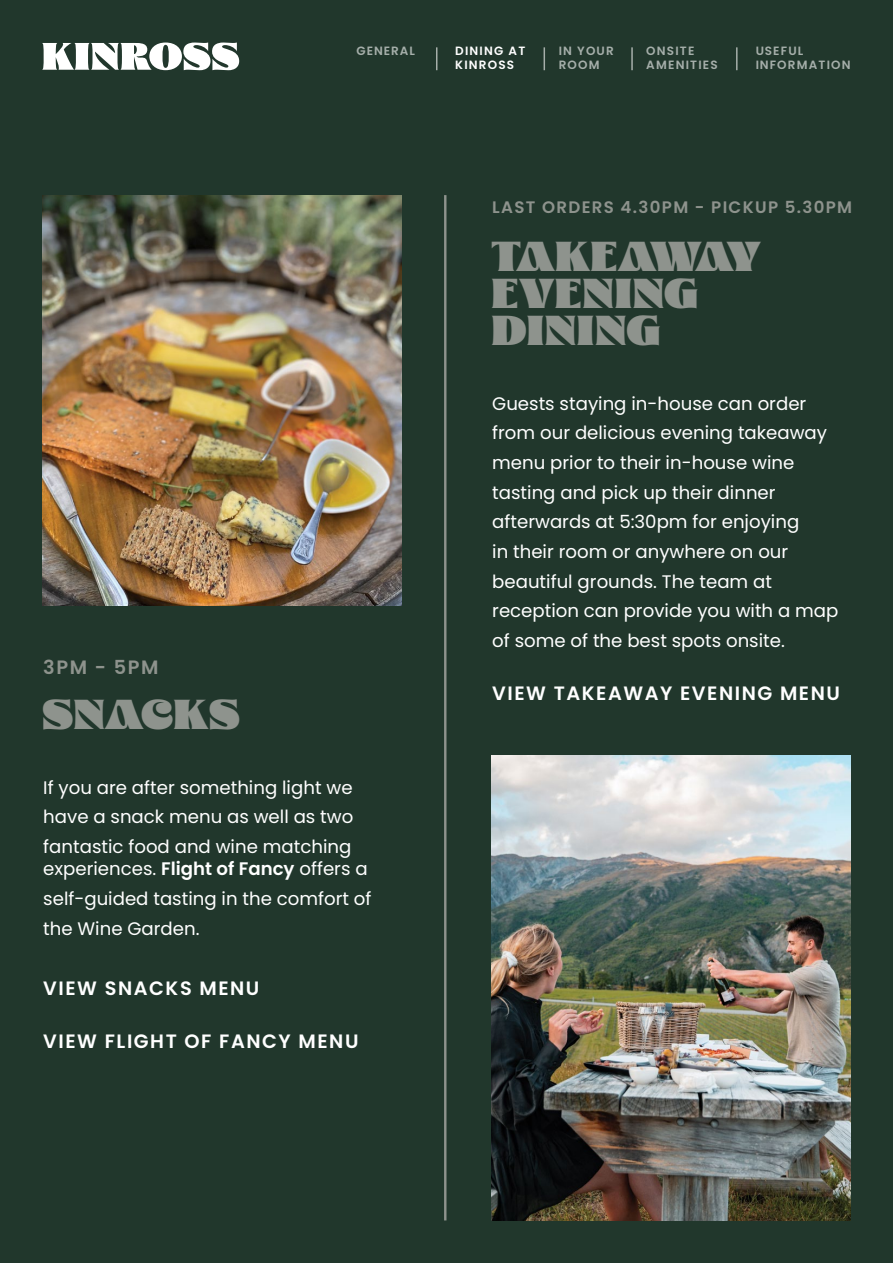
<style>
.page{position:relative;width:893px;height:1263px;background:#21372c}
.page>*{position:absolute;margin:0;border:0;box-sizing:border-box;transform-origin:0 0}
.t1{font:41.7px/37.2px "Glodok Display";color:#8e938d}
.t2{font:600 19.35px "Poppins";letter-spacing:.08em;color:#fff}
.t3{font:600 19.35px "Poppins";letter-spacing:.08em;color:#8e938d}
.t4{font:18.15px/29.7px "Poppins";color:#fff}
.t5{font:600 16.65px "Poppins";letter-spacing:.08em;color:#8e938d}
.t6{font:600 12px/14.4px "Poppins";letter-spacing:.1em;color:#fff}
.t7{font:600 12px "Poppins";letter-spacing:.08em;color:#fff}
.s1{font-weight:600}
</style>
<div class="page">
<hr style="left:444px;top:195px;width:2px;height:1025px;background:#8e938d">
<img style="left:42px;top:195px;width:359px;height:410px">
<img style="left:491px;top:755px;width:359px;height:465px">
<svg style="left:544px;top:47px;width:1px;height:23px"></svg>
<svg style="left:736px;top:47px;width:1px;height:23px"></svg>
<svg style="left:436px;top:47px;width:1px;height:23px"></svg>
<hr style="left:631px;top:47px;width:2px;height:23px;background:#fff">
<svg style="left:42px;top:42px;width:197px;height:28px"></svg>
<p class="t7" style="left:356px;top:44px;width:60px">GENERAL</p>
<p class="t6" style="left:455px;top:44px;width:72px">DINING AT<br>KINROSS</p>
<p class="t6" style="left:559px;top:44px;width:57px">IN YOUR<br>ROOM</p>
<p class="t6" style="left:646px;top:44px;width:73px">ONSITE<br>AMENITIES</p>
<p class="t6" style="left:755px;top:44px;width:97px">USEFUL<br>INFORMATION</p>
<p class="t5" style="left:492px;top:197px;width:361px">LAST ORDERS 4.30PM - PICKUP 5.30PM</p>
<p class="t3" style="left:43px;top:656px;width:117px">3PM - 5PM</p>
<h1 class="t1" style="left:43px;top:696px;width:199px">SNACKS</h1>
<p class="t4" style="left:43px;top:772px;width:312px;text-align:justify">If you are after something light we have a snack menu as well as two fantastic food and wine matching</p>
<p class="t4" style="left:43px;top:854px;width:330px">experiences. <span class="s1">Flight of Fancy</span> offers a self-guided tasting in the comfort of the Wine Garden.</p>
<p class="t2" style="left:43px;top:977px;width:218px">VIEW SNACKS MENU</p>
<p class="t2" style="left:43px;top:1030px;width:317px">VIEW FLIGHT OF FANCY MENU</p>
<h1 class="t1" style="left:491px;top:238px;width:272px">TAKEAWAY<br>EVENING<br>DINING</h1>
<p class="t4" style="left:492px;top:388px;width:348px">Guests staying in-house can order from our delicious evening takeaway menu prior to their in-house wine tasting and pick up their dinner afterwards at 5:30pm for enjoying<br>in their room or anywhere on our beautiful grounds. The team at reception can provide you with a map of some of the best spots onsite.</p>
<p class="t2" style="left:492px;top:682px;width:349px">VIEW TAKEAWAY EVENING MENU</p>
</div>
